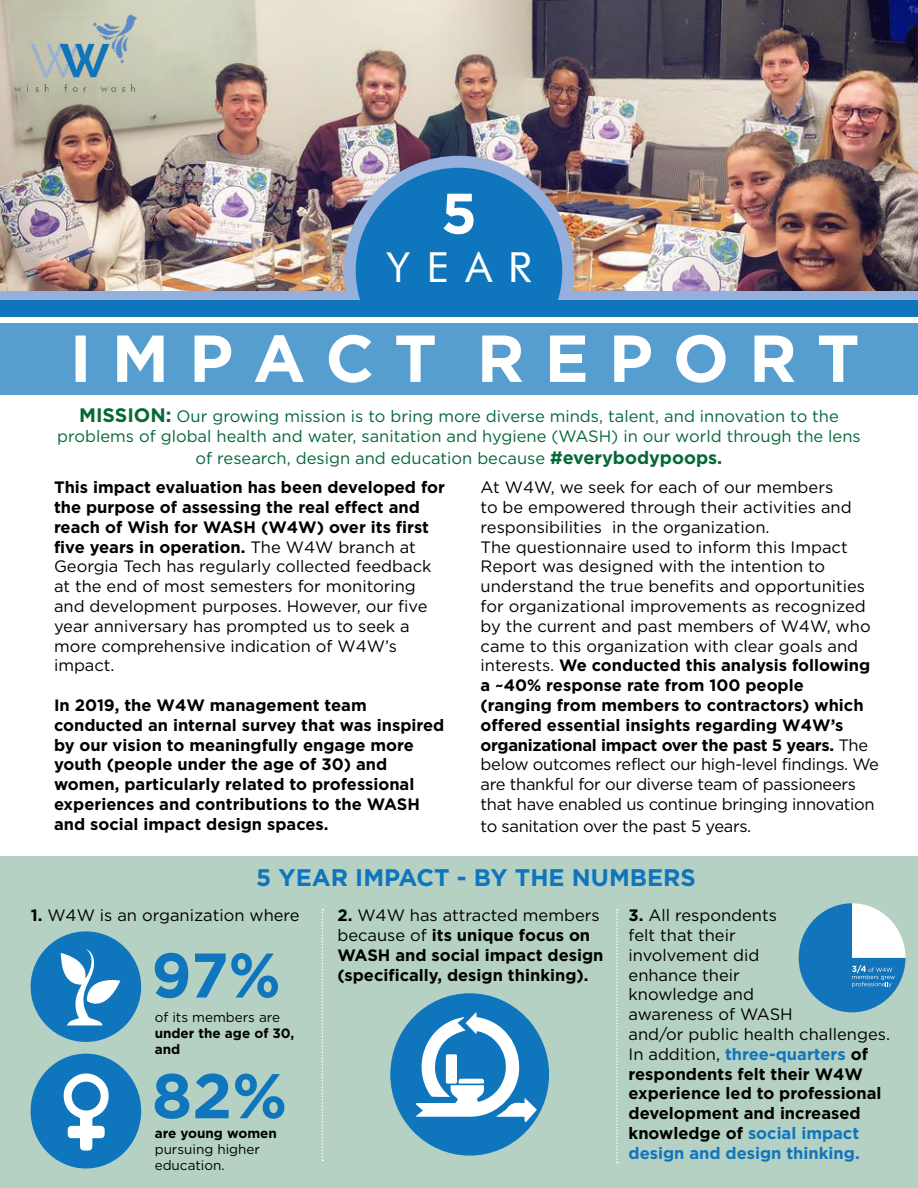
<style>
.page{position:relative;width:918px;height:1188px;background:#fff}
.page>*{position:absolute;margin:0;border:0;box-sizing:border-box;transform-origin:0 0}
.t1{font:700 57px "Gotham";color:#fff}
.t2{font:40.5px "Futurist Fixed Width";color:#fff}
.t3{font:700 24px "Gotham";color:#0f75bc}
.t4{font:16.5px/19.8px "Gotham";color:#000}
.t5{font:700 16.5px/19.8px "Gotham";color:#000}
.t6{font:16.5px/19.8px "Gotham";color:#056839;text-align:center}
.t7{font:16.5px "Gotham";letter-spacing:-.02em;color:#000}
.t8{font:13.5px/16.2px "Gotham";color:#000}
.t9{font:700 13.5px/16.2px "Gotham";color:#000}
.s1{font-weight:700;font-size:19.5px}
.s2{font-weight:400;color:#056839}
.s3{font-size:18px;color:#056839}
.s4{font-weight:700}
.s5{font-weight:400}
.s6{font-weight:700;color:#1275bc}
</style>
<div class="page">
<div style="left:0;top:856px;width:918px;height:332px;background:#b4d1c3"></div>
<img style="left:0;top:0;width:918px;height:291px">
<img style="left:14px;top:10px;width:123px;height:88px">
<div style="left:0;top:291px;width:918px;height:10px;background:#95b0dc"></div>
<div style="left:350px;top:162px;width:218px;height:217px;background:#0f75bc;border-radius:50%"></div>
<div style="left:344px;top:156px;width:230px;height:229px;border:12px solid #95b0dc;border-radius:50%"></div>
<div style="left:0;top:301px;width:918px;height:111px;background:#fff"></div>
<div style="left:0;top:300px;width:918px;height:16px;background:#0f75bc"></div>
<div style="left:0;top:324px;width:918px;height:71px;background:#579ed0"></div>
<svg style="left:76px;top:335px;width:781px;height:48px"></svg>
<div style="left:31px;top:931px;width:110px;height:111px;background:#0f75bc;border-radius:50%"></div>
<svg style="left:155px;top:1073px;width:129px;height:46px"></svg>
<svg style="left:155px;top:953px;width:123px;height:45px"></svg>
<div style="left:31px;top:1054px;width:110px;height:114px;background:#0f75bc;border-radius:50%"></div>
<svg style="left:61px;top:949px;width:59px;height:76px"></svg>
<svg style="left:63px;top:1073px;width:46px;height:78px"></svg>
<svg style="left:322px;top:909px;width:1px;height:252px"></svg>
<svg style="left:616px;top:909px;width:2px;height:254px"></svg>
<div style="left:390px;top:993px;width:159px;height:163px;background:#0f75bc;border-radius:50%"></div>
<svg style="left:412px;top:1012px;width:125px;height:110px"></svg>
<svg style="left:799px;top:903px;width:106px;height:109px"></svg>
<h1 class="t1" style="left:441px;top:180px;width:37px">5</h1>
<h2 class="t2" style="left:378px;top:241px;width:163px">YEAR</h2>
<p class="t6" style="left:57px;top:406px;width:805px"><span class="s1">MISSION:</span> Our growing mission is to bring more diverse minds, talent, and innovation to the problems of global health and water, sanitation and hygiene (WASH) in our world through the lens</p>
<p class="t5" style="left:54px;top:443px;width:670px;line-height:29.5px;text-indent:142px"><span class="s2">of research, design and education because</span> <span class="s3">#everybodypoops.<br></span>This impact evaluation has been developed for</p>
<p class="t4" style="left:54px;top:497px;width:379px"><span class="s4">the purpose of assessing the real effect and reach of Wish for WASH (W4W) over its first five years in operation.</span> The W4W branch at Georgia Tech has regularly collected feedback at the end of most semesters for monitoring and development purposes. However, our five year anniversary has prompted us to seek a more comprehensive indication of W4W’s impact.</p>
<p class="t5" style="left:54px;top:695px;width:392px">In 2019, the W4W management team conducted an internal survey that was inspired by our vision to meaningfully engage more youth (people under the age of 30) and women, particularly related to professional experiences and contributions to the WASH and social impact design spaces.</p>
<p class="t4" style="left:481px;top:477px;width:400px">At W4W, we seek for each of our members<br>to be empowered through their activities and responsibilities in the organization.<br>The questionnaire used to inform this Impact Report was designed with the intention to understand the true benefits and opportunities for organizational improvements as recognized by the current and past members of W4W, who came to this organization with clear goals and interests. <span class="s4">We conducted this analysis following a ~40% response rate from 100 people (ranging from members to contractors) which offered essential insights regarding W4W’s organizational impact over the past 5 years.</span> The below outcomes reflect our high-level findings. We are thankful for our diverse team of passioneers that have enabled us continue bringing innovation</p>
<p class="t7" style="left:481px;top:817px;width:272px">to sanitation over the past 5 years.</p>
<h3 class="t3" style="left:256px;top:863px;width:441px">5 YEAR IMPACT - BY THE NUMBERS</h3>
<p class="t4" style="left:31px;top:905px;width:271px"><span class="s4">1.</span> W4W is an organization where</p>
<p class="t5" style="left:337px;top:905px;width:268px">2. <span class="s5">W4W has attracted members because of</span> its unique focus on<br>WASH and social impact design (specifically, design thinking).</p>
<p class="t4" style="left:629px;top:905px;width:263px"><span class="s4">3.</span> All respondents<br>felt that their<br>involvement did<br>enhance their<br>knowledge and<br>awareness of WASH<br>and/or public health challenges.<br>In addition, <span class="s6">three-quarters</span> <span class="s4">of respondents felt their W4W experience led to professional development and increased knowledge of</span> <span class="s6">social impact design and design thinking.</span></p>
<p class="t8" style="left:155px;top:1008px;width:127px">of its members are</p>
<p class="t9" style="left:155px;top:1024px;width:141px">under the age of 30, and</p>
<p class="t9" style="left:155px;top:1124px;width:124px">are young women</p>
<p class="t8" style="left:155px;top:1141px;width:107px">pursuing higher education.</p>
</div>
